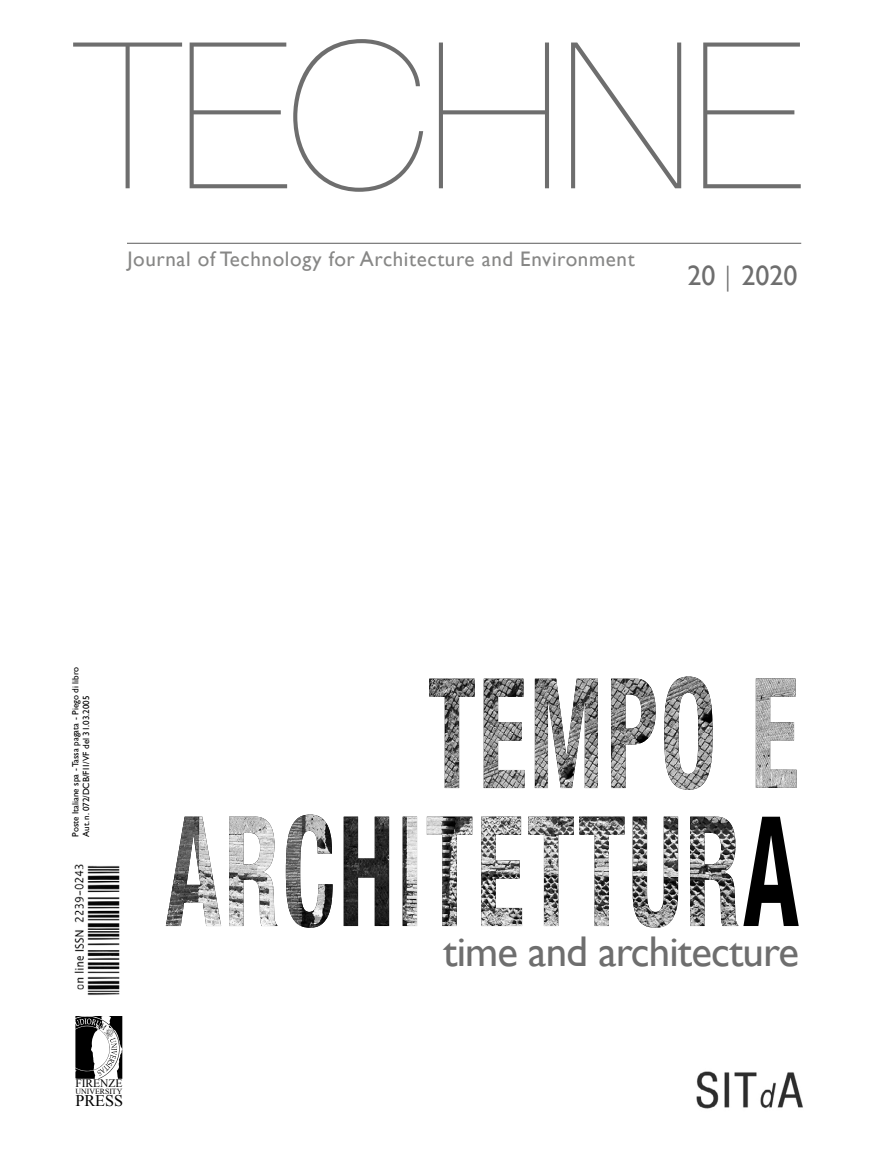
<style>
.page{position:relative;width:893px;height:1149px;background:#fff}
.page>*{position:absolute;margin:0;border:0;box-sizing:border-box;transform-origin:0 0}
.t1{font:200 204px "Helvetica Neue LT Std";color:#6e6e6e}
.t2{font:42.9px "Gill Sans";letter-spacing:-.02em;color:#6e6e6e}
.t3{font:28.05px "Gill Sans";color:#6e6e6e}
.t4{font:21px "Gill Sans";letter-spacing:.03em;color:#878786}
.t5{font:16.2px "Times New Roman";color:#000}
.t6{font:11.4px "Times New Roman";color:#000}
.t7{font:9px/10.8px "Gill Sans";color:#000}
.t8{font:7.8px "Times New Roman";color:#000}
.s1{font-weight:300}
</style>
<div class="page">
<hr style="left:127px;top:243px;width:674px;height:1px;background:#6e6e6e">
<svg style="left:75px;top:1016px;width:47px;height:62px"></svg>
<img style="left:696px;top:1071px;width:107px;height:38px">
<img style="left:74px;top:864px;width:46px;height:132px">
<svg style="left:166px;top:816px;width:633px;height:111px"></svg>
<img style="left:229px;top:814px;width:509px;height:113px">
<img style="left:756px;top:678px;width:40px;height:109px">
<img style="left:429px;top:676px;width:284px;height:113px">
<h1 class="t1" style="left:77px;top:-2px;width:727px">TECHNE</h1>
<h3 class="t4" style="left:128px;top:246px;width:509px">Journal of Technology for Architecture and Environment</h3>
<h3 class="t3" style="left:687px;top:259px;width:112px">20 <span class="s1">|</span> 2020</h3>
<p class="t7" style="left:70px;top:836px;width:171px;rotate:-90deg">Poste Italiane spa - Tassa pagata - Piego di libro<br>Aut. n. 072/DCB/FI1/VF del 31.03.2005</p>
<h2 class="t2" style="left:443px;top:925px;width:357px">time and architecture</h2>
<p class="t6" style="left:75px;top:1075px;width:49px">FIRENZE</p>
<p class="t8" style="left:75px;top:1085px;width:48px">UNIVERSITY</p>
<h3 class="t5" style="left:75px;top:1088px;width:49px">PRESS</h3>
</div>
